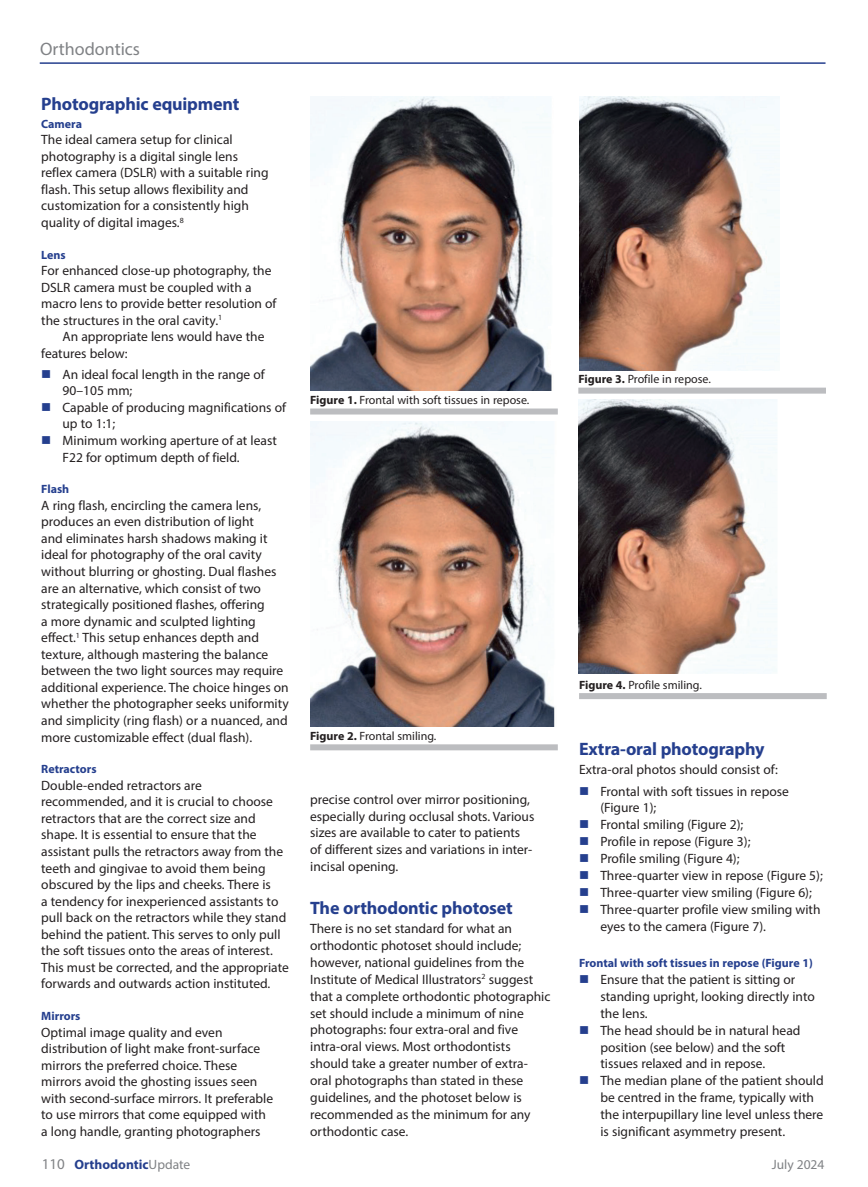
<style>
.page{position:relative;width:868px;height:1187px;background:#fff}
.page>*{position:absolute;margin:0;border:0;box-sizing:border-box;transform-origin:0 0}
.t1{font:700 18px "Myriad Pro";letter-spacing:-.01em;color:#253f8e}
.t2{font:18px "Myriad Pro";color:#808285}
.t3{font:13.5px/16.5px "Myriad Pro";color:#231f20}
.t4{font:700 13.5px "Myriad Pro";color:#253f8e}
.t5{font:13.5px "Myriad Pro";color:#808285}
.t6{font:12px "Myriad Pro";color:#231f20}
.t7{font:700 12px "Myriad Pro";color:#253f8e}
.s1{color:#253f8e}
.s2{font-weight:700}
.s3{font-weight:400;font-size:15px;color:#808285}
.s4{font-weight:400;color:#808285}
</style>
<div class="page">
<hr style="left:40px;top:62px;width:785px;height:2px;background:#253f8e">
<img style="left:310px;top:97px;width:242px;height:294px">
<div style="left:310px;top:408px;width:247px;height:6px;background:#bcbdc0"></div>
<img style="left:310px;top:421px;width:245px;height:305px">
<div style="left:310px;top:744px;width:247px;height:6px;background:#bcbdc0"></div>
<img style="left:579px;top:97px;width:200px;height:273px">
<div style="left:578px;top:387px;width:247px;height:6px;background:#bcbdc0"></div>
<img style="left:578px;top:400px;width:199px;height:273px">
<div style="left:579px;top:693px;width:247px;height:6px;background:#bcbdc0"></div>
<h1 class="t2" style="left:40px;top:38px;width:101px">Orthodontics</h1>
<h1 class="t1" style="left:41px;top:93px;width:200px">Photographic equipment</h1>
<p class="t7" style="left:41px;top:116px;width:42px">Camera</p>
<p class="t3" style="left:41px;top:131px;width:229px">The ideal camera setup for clinical photography is a digital single lens reflex camera (DSLR) with a suitable ring flash. This setup allows flexibility and customization for a consistently high quality of digital images.<sup>8</sup></p>
<p class="t7" style="left:41px;top:247px;width:26px">Lens</p>
<p class="t3" style="left:41px;top:262px;width:237px">For enhanced close-up photography, the DSLR camera must be coupled with a macro lens to provide better resolution of the structures in the oral cavity.<sup>1</sup></p>
<p class="t3" style="left:41px;top:328px;width:225px;text-indent:21px">An appropriate lens would have the features below:</p>
<p class="t3" style="left:62px;top:366px;width:204px;text-indent:-21px"><span class="s1">■</span> An ideal focal length in the range of<br>90–105 mm;</p>
<p class="t3" style="left:62px;top:399px;width:225px;text-indent:-21px"><span class="s1">■</span> Capable of producing magnifications of up to 1:1;</p>
<p class="t3" style="left:62px;top:432px;width:216px;text-indent:-21px"><span class="s1">■</span> Minimum working aperture of at least<br>F22 for optimum depth of field.</p>
<p class="t7" style="left:41px;top:481px;width:30px">Flash</p>
<p class="t3" style="left:41px;top:496px;width:249px">A ring flash, encircling the camera lens, produces an even distribution of light<br>and eliminates harsh shadows making it ideal for photography of the oral cavity without blurring or ghosting. Dual flashes are an alternative, which consist of two strategically positioned flashes, offering<br>a more dynamic and sculpted lighting effect.<sup>1</sup> This setup enhances depth and texture, although mastering the balance between the two light sources may require additional experience. The choice hinges on whether the photographer seeks uniformity and simplicity (ring flash) or a nuanced, and more customizable effect (dual flash).</p>
<p class="t7" style="left:41px;top:761px;width:57px">Retractors</p>
<p class="t3" style="left:41px;top:776px;width:249px">Double-ended retractors are recommended, and it is crucial to choose retractors that are the correct size and shape. It is essential to ensure that the assistant pulls the retractors away from the teeth and gingivae to avoid them being obscured by the lips and cheeks. There is<br>a tendency for inexperienced assistants to pull back on the retractors while they stand behind the patient. This serves to only pull the soft tissues onto the areas of interest.<br>This must be corrected, and the appropriate forwards and outwards action instituted.</p>
<p class="t7" style="left:41px;top:1008px;width:41px">Mirrors</p>
<p class="t3" style="left:41px;top:1023px;width:233px">Optimal image quality and even distribution of light make front-surface mirrors the preferred choice. These mirrors avoid the ghosting issues seen with second-surface mirrors. It preferable to use mirrors that come equipped with a long handle, granting photographers</p>
<p class="t6" style="left:310px;top:393px;width:221px"><span class="s2">Figure 1.</span> Frontal with soft tissues in repose.</p>
<p class="t6" style="left:310px;top:728px;width:128px"><span class="s2">Figure 2.</span> Frontal smiling.</p>
<p class="t3" style="left:310px;top:790px;width:226px;line-height:17px">precise control over mirror positioning, especially during occlusal shots. Various sizes are available to cater to patients of different sizes and variations in inter&shy;incisal opening.</p>
<h1 class="t1" style="left:310px;top:895px;width:204px">The orthodontic photoset</h1>
<p class="t3" style="left:310px;top:919px;width:242px;line-height:17px">There is no set standard for what an orthodontic photoset should include; however, national guidelines from the Institute of Medical Illustrators<sup>2</sup> suggest that a complete orthodontic photographic set should include a minimum of nine photographs: four extra-oral and five intra-oral views. Most orthodontists should take a greater number of extra&shy;oral photographs than stated in these guidelines, and the photoset below is recommended as the minimum for any orthodontic case.</p>
<p class="t6" style="left:578px;top:372px;width:134px"><span class="s2">Figure 3.</span> Profile in repose.</p>
<p class="t6" style="left:579px;top:677px;width:124px"><span class="s2">Figure 4.</span> Profile smiling.</p>
<h1 class="t1" style="left:579px;top:737px;width:187px">Extra-oral photography</h1>
<p class="t3" style="left:579px;top:761px;width:200px">Extra-oral photos should consist of:</p>
<p class="t3" style="left:600px;top:782px;width:190px;text-indent:-21px"><span class="s1">■</span> Frontal with soft tissues in repose (Figure 1);</p>
<p class="t3" style="left:579px;top:816px;width:166px"><span class="s1">■</span> Frontal smiling (Figure 2);</p>
<p class="t3" style="left:579px;top:833px;width:173px"><span class="s1">■</span> Profile in repose (Figure 3);</p>
<p class="t3" style="left:579px;top:850px;width:162px"><span class="s1">■</span> Profile smiling (Figure 4);</p>
<p class="t3" style="left:579px;top:866px;width:245px"><span class="s1">■</span> Three-quarter view in repose (Figure 5);</p>
<p class="t3" style="left:579px;top:883px;width:234px"><span class="s1">■</span> Three-quarter view smiling (Figure 6);</p>
<p class="t3" style="left:600px;top:900px;width:222px;text-indent:-21px"><span class="s1">■</span> Three-quarter profile view smiling with eyes to the camera (Figure 7).</p>
<p class="t7" style="left:579px;top:955px;width:235px">Frontal with soft tissues in repose (Figure 1)</p>
<p class="t3" style="left:600px;top:970px;width:216px;text-indent:-21px"><span class="s1">■</span> Ensure that the patient is sitting or standing upright, looking directly into the lens.</p>
<p class="t3" style="left:600px;top:1021px;width:201px;text-indent:-21px"><span class="s1">■</span> The head should be in natural head position (see below) and the soft tissues relaxed and in repose.</p>
<p class="t3" style="left:600px;top:1071px;width:225px;text-indent:-21px"><span class="s1">■</span> The median plane of the patient should be centred in the frame, typically with the interpupillary line level unless there is significant asymmetry present.</p>
<p class="t4" style="left:42px;top:1155px;width:150px"><span class="s3">110</span> Orthodontic<span class="s4">Update</span></p>
<p class="t5" style="left:771px;top:1156px;width:54px">July 2024</p>
</div>
